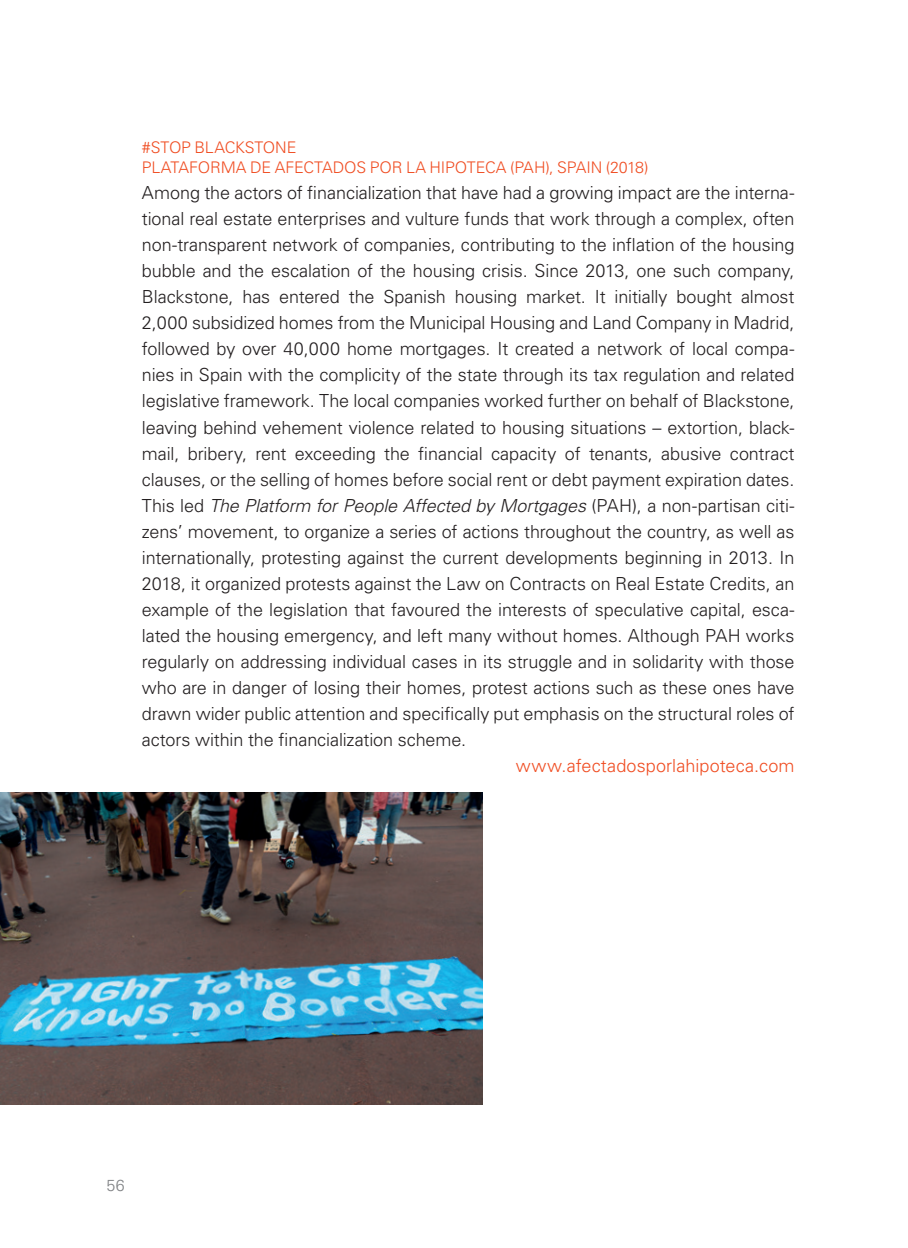
<style>
.page{position:relative;width:908px;height:1248px;background:#fff}
.page>*{position:absolute;margin:0;border:0;box-sizing:border-box;transform-origin:0 0}
.t1{font:300 18px/26px "Univers LT Std";letter-spacing:-.005em;color:#231f20;text-align:justify}
.t2{font:300 18px "Univers LT Std";letter-spacing:.005em;color:#f04d22}
.t3{font:300 16px/20px "Univers LT Std";letter-spacing:-.01em;color:#f04d22}
.t4{font:300 16px "Univers LT Std";color:#808285}
.s1{font-style:italic}
</style>
<div class="page">
<img style="left:0;top:792px;width:482px;height:312px">
<p class="t3" style="left:142px;top:138px;width:508px">#STOP BLACKSTONE<br>PLATAFORMA DE AFECTADOS POR LA HIPOTECA (PAH), SPAIN (2018)</p>
<p class="t1" style="left:142px;top:180px;width:654px">Among the actors of financialization that have had a growing impact are the interna&shy;tional real estate enterprises and vulture funds that work through a complex, often non-transparent network of companies, contributing to the inflation of the housing bubble and the escalation of the housing crisis. Since 2013, one such company, Blackstone, has entered the Spanish housing market. It initially bought almost 2,000 subsidized homes from the Municipal Housing and Land Company in Madrid, followed by over 40,000 home mortgages. It created a network of local compa&shy;nies in Spain with the complicity of the state through its tax regulation and related legislative framework. The local companies worked further on behalf of Blackstone, leaving behind vehement violence related to housing situations – extortion, black&shy;mail, bribery, rent exceeding the financial capacity of tenants, abusive contract clauses, or the selling of homes before social rent or debt payment expiration dates.<br>This led <span class="s1">The Platform for People Affected by Mortgages</span> (PAH), a non-partisan citi&shy;zens’ movement, to organize a series of actions throughout the country, as well as internationally, protesting against the current developments beginning in 2013. In 2018, it organized protests against the Law on Contracts on Real Estate Credits, an example of the legislation that favoured the interests of speculative capital, esca&shy;lated the housing emergency, and left many without homes. Although PAH works regularly on addressing individual cases in its struggle and in solidarity with those who are in danger of losing their homes, protest actions such as these ones have drawn wider public attention and specifically put emphasis on the structural roles of actors within the financialization scheme.</p>
<p class="t2" style="left:515px;top:754px;width:280px">www.afectadosporlahipoteca.com</p>
<p class="t4" style="left:106px;top:1175px;width:20px">56</p>
</div>
